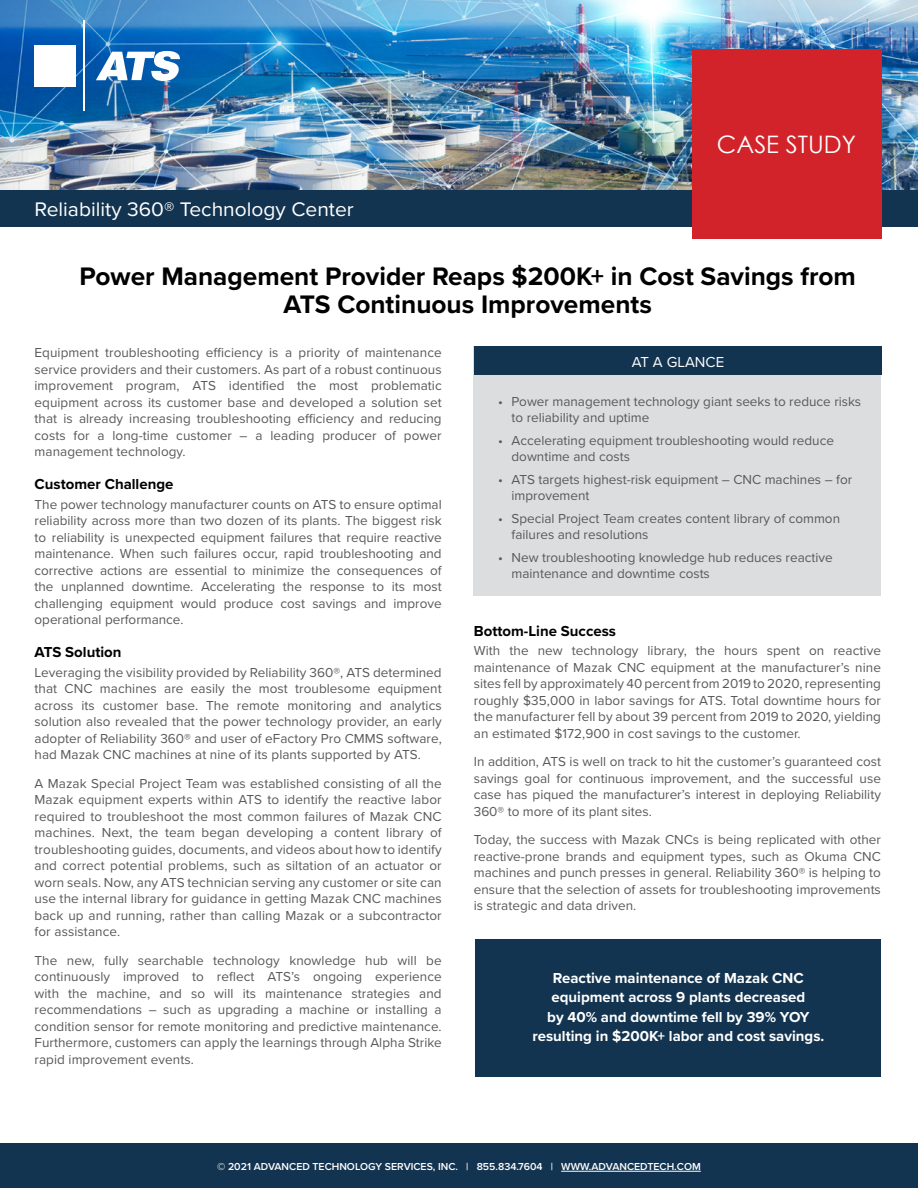
<style>
.page{position:relative;width:918px;height:1188px;background:#fff}
.page>*{position:absolute;margin:0;border:0;box-sizing:border-box;transform-origin:0 0}
.t1{font:700 26.25px/28px "Proxima Nova";color:#000;text-align:center}
.t2{font:24px "Century Gothic";color:#fff}
.t3{font:20.4px "Proxima Nova";color:#fff}
.t4{font:700 15px/19.5px "Proxima Nova";color:#fff;text-align:center}
.t5{font:700 15px "Proxima Nova";color:#000}
.t6{font:15px "Proxima Nova";color:#fff}
.t7{font:13.5px/16.5px "Proxima Nova";color:#58595b;text-align:justify}
.t8{font:600 10.5px "Proxima Nova";color:#fff}
</style>
<div class="page">
<img style="left:0;top:0;width:918px;height:190px">
<div style="left:0;top:190px;width:918px;height:37px;background:#133450"></div>
<div style="left:476px;top:939px;width:405px;height:137px;background:#133450"></div>
<div style="left:474px;top:347px;width:407px;height:249px;background:#dcddde"></div>
<div style="left:692px;top:50px;width:190px;height:189px;background:#d2232a"></div>
<div style="left:474px;top:347px;width:408px;height:28px;background:#133450"></div>
<div style="left:0;top:1143px;width:918px;height:45px;background:#133450"></div>
<hr style="left:561px;top:1171px;width:140px;height:1px;background:#fff">
<svg style="left:96px;top:50px;width:84px;height:32px"></svg>
<div style="left:35px;top:45px;width:41px;height:42px;background:#fff"></div>
<hr style="left:84px;top:21px;width:1px;height:90px;background:#fff">
<h3 class="t3" style="left:35px;top:194px;width:321px">Reliability 360® Technology Center</h3>
<h2 class="t2" style="left:717px;top:128px;width:141px">CASE STUDY</h2>
<h1 class="t1" style="left:79px;top:261px;width:778px">Power Management Provider Reaps $200K+ in Cost Savings from<br>ATS Continuous Improvements</h1>
<p class="t7" style="left:35px;top:344px;width:409px">Equipment troubleshooting efficiency is a priority of maintenance service providers and their customers. As part of a robust continuous improvement program, ATS identified the most problematic equipment across its customer base and developed a solution set that is already increasing troubleshooting efficiency and reducing costs for a long-time customer – a leading producer of power management technology.</p>
<p class="t5" style="left:35px;top:473px;width:140px">Customer Challenge</p>
<p class="t7" style="left:35px;top:496px;width:409px">The power technology manufacturer counts on ATS to ensure optimal reliability across more than two dozen of its plants. The biggest risk to reliability is unexpected equipment failures that require reactive maintenance. When such failures occur, rapid troubleshooting and corrective actions are essential to minimize the consequences of the unplanned downtime. Accelerating the response to its most challenging equipment would produce cost savings and improve operational performance.</p>
<p class="t5" style="left:35px;top:641px;width:89px">ATS Solution</p>
<p class="t7" style="left:35px;top:664px;width:409px">Leveraging the visibility provided by Reliability 360®, ATS determined that CNC machines are easily the most troublesome equipment across its customer base. The remote monitoring and analytics solution also revealed that the power technology provider, an early adopter of Reliability 360® and user of eFactory Pro CMMS software, had Mazak CNC machines at nine of its plants supported by ATS.</p>
<p class="t7" style="left:35px;top:774px;width:409px">A Mazak Special Project Team was established consisting of all the Mazak equipment experts within ATS to identify the reactive labor required to troubleshoot the most common failures of Mazak CNC machines. Next, the team began developing a content library of troubleshooting guides, documents, and videos about how to identify and correct potential problems, such as siltation of an actuator or worn seals. Now, any ATS technician serving any customer or site can use the internal library for guidance in getting Mazak CNC machines back up and running, rather than calling Mazak or a subcontractor for assistance.</p>
<p class="t7" style="left:35px;top:951px;width:409px">The new, fully searchable technology knowledge hub will be continuously improved to reflect ATS’s ongoing experience with the machine, and so will its maintenance strategies and recommendations – such as upgrading a machine or installing a condition sensor for remote monitoring and predictive maintenance.<br>Furthermore, customers can apply the learnings through Alpha Strike rapid improvement events.</p>
<p class="t6" style="left:632px;top:350px;width:94px">AT A GLANCE</p>
<p class="t7" style="left:512px;top:392px;width:351px;text-indent:-14px">• Power management technology giant seeks to reduce risks to reliability and uptime</p>
<p class="t7" style="left:512px;top:431px;width:324px;text-indent:-14px">• Accelerating equipment troubleshooting would reduce downtime and costs</p>
<p class="t7" style="left:512px;top:470px;width:342px;text-indent:-14px">• ATS targets highest-risk equipment – CNC machines – for improvement</p>
<p class="t7" style="left:512px;top:509px;width:330px;text-indent:-14px">• Special Project Team creates content library of common failures and resolutions</p>
<p class="t7" style="left:512px;top:548px;width:323px;text-indent:-14px">• New troubleshooting knowledge hub reduces reactive maintenance and downtime costs</p>
<p class="t5" style="left:474px;top:620px;width:144px">Bottom-Line Success</p>
<p class="t7" style="left:474px;top:642px;width:409px">With the new technology library, the hours spent on reactive maintenance of Mazak CNC equipment at the manufacturer’s nine sites fell by approximately 40 percent from 2019 to 2020, representing roughly $35,000 in labor savings for ATS. Total downtime hours for the manufacturer fell by about 39 percent from 2019 to 2020, yielding an estimated $172,900 in cost savings to the customer.</p>
<p class="t7" style="left:474px;top:753px;width:409px">In addition, ATS is well on track to hit the customer’s guaranteed cost savings goal for continuous improvement, and the successful use case has piqued the manufacturer’s interest in deploying Reliability 360® to more of its plant sites.</p>
<p class="t7" style="left:474px;top:831px;width:409px">Today, the success with Mazak CNCs is being replicated with other reactive-prone brands and equipment types, such as Okuma CNC machines and punch presses in general. Reliability 360® is helping to ensure that the selection of assets for troubleshooting improvements is strategic and data driven.</p>
<p class="t4" style="left:532px;top:968px;width:293px">Reactive maintenance of Mazak CNC equipment across 9 plants decreased<br>by 40% and downtime fell by 39% YOY resulting in $200K+ labor and cost savings.</p>
<p class="t8" style="left:217px;top:1158px;width:485px">© 2021 ADVANCED TECHNOLOGY SERVICES, INC. | 855.834.7604 | WWW.ADVANCEDTECH.COM</p>
</div>
